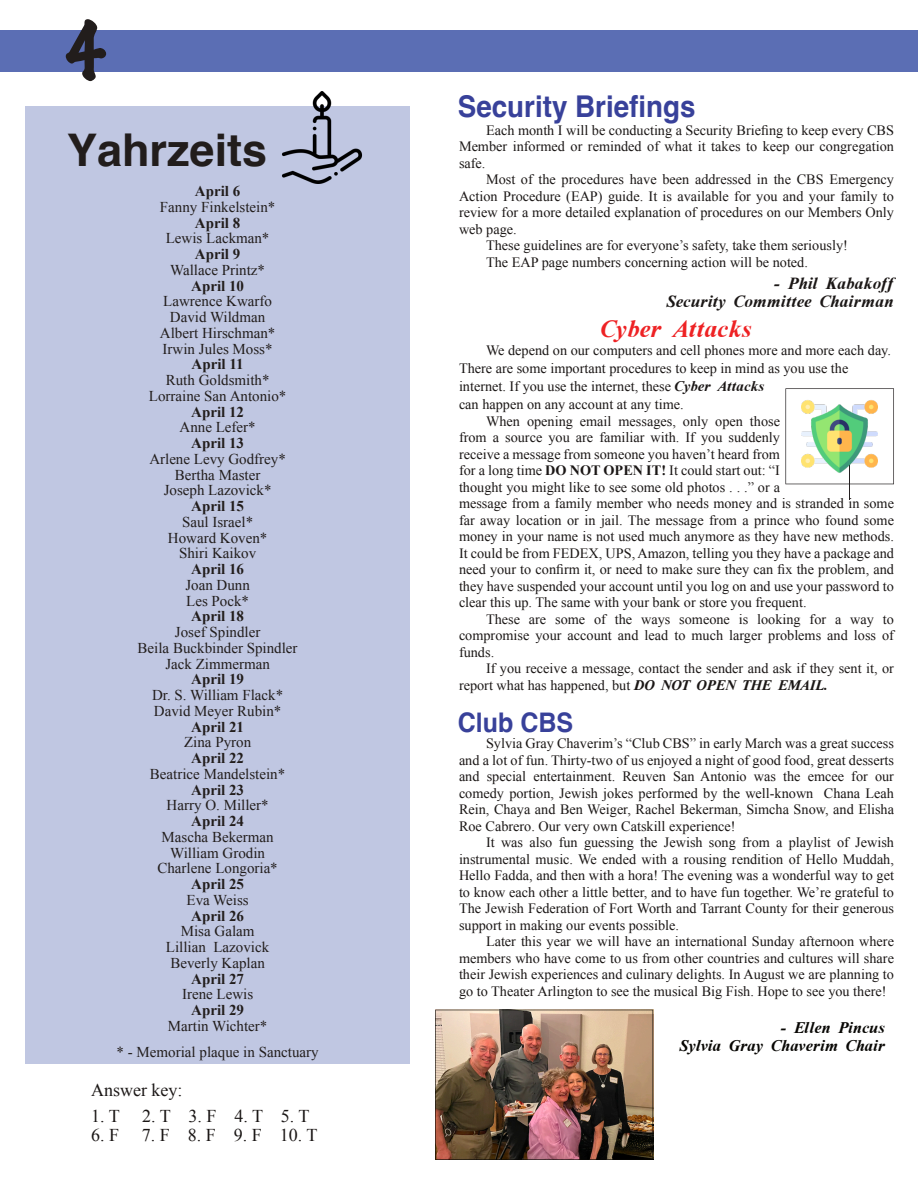
<style>
.page{position:relative;width:918px;height:1188px;background:#fff}
.page>*{position:absolute;margin:0;border:0;box-sizing:border-box;transform-origin:0 0}
.t1{font:100 72px "Marker Felt";color:#221d1c}
.t2{font:700 45px "Helvetica";color:#221d1c}
.t3{font:700 30px "Helvetica";color:#38419a;scale:.93 1}
.t4{font:700 27px "Helvetica";color:#38419a;scale:.93 1}
.t5{font:italic 700 24px "Time";color:#ee2224}
.t6{font:18px/26.2px "Times New Roman";color:#1b1716}
.t7{font:italic 700 16.5px/18px "Time";color:#1b1716;text-align:right}
.t8{font:italic 700 15.75px/18px "Time";color:#080704;text-align:right}
.t9{font:15px/15.8px "Times New Roman";color:#221d1c;text-align:center}
.t10{font:700 15px "Times New Roman";color:#221d1c}
.t11{font:14.25px/16.5px "Times New Roman";color:#1b1716;text-align:justify}
.s1{font-family:"Time";font-weight:700;font-style:italic}
.s2{font-weight:700}
</style>
<div class="page">
<div style="left:0;top:31px;width:918px;height:41px;background:#5b6eb4"></div>
<svg style="left:785px;top:388px;width:109px;height:96px"></svg>
<div style="left:25px;top:107px;width:385px;height:957px;background:#c0c7e2"></div>
<img style="left:276px;top:91px;width:92px;height:92px">
<img style="left:435px;top:1010px;width:218px;height:150px">
<h1 class="t1" style="left:65px;top:21px;width:43px">4</h1>
<h2 class="t2" style="left:67px;top:133px;width:202px">Yahrzeits</h2>
<p class="t10" style="left:195px;top:186px;width:47px">April 6</p>
<p class="t9" style="left:160px;top:200px;width:117px">Fanny Finkelstein*</p>
<p class="t10" style="left:195px;top:217px;width:47px">April 8</p>
<p class="t9" style="left:166px;top:232px;width:105px">Lewis Lackman*</p>
<p class="t10" style="left:195px;top:249px;width:47px">April 9</p>
<p class="t9" style="left:170px;top:263px;width:96px">Wallace Printz*</p>
<p class="t10" style="left:191px;top:280px;width:54px">April 10</p>
<p class="t9" style="left:160px;top:295px;width:117px">Lawrence Kwarfo<br>David Wildman<br>Albert Hirschman*<br>Irwin Jules Moss*</p>
<p class="t10" style="left:192px;top:359px;width:54px">April 11</p>
<p class="t9" style="left:149px;top:374px;width:139px">Ruth Goldsmith*<br>Lorraine San Antonio*</p>
<p class="t10" style="left:191px;top:406px;width:54px">April 12</p>
<p class="t9" style="left:180px;top:421px;width:78px">Anne Lefer*</p>
<p class="t10" style="left:191px;top:438px;width:54px">April 13</p>
<p class="t9" style="left:149px;top:452px;width:138px">Arlene Levy Godfrey*<br>Bertha Master<br>Joseph Lazovick*</p>
<p class="t10" style="left:191px;top:501px;width:54px">April 15</p>
<p class="t9" style="left:168px;top:515px;width:101px">Saul Israel*<br>Howard Koven*<br>Shiri Kaikov</p>
<p class="t10" style="left:191px;top:564px;width:54px">April 16</p>
<p class="t9" style="left:185px;top:578px;width:66px;text-align:left">Joan Dunn<br>Les Pock*</p>
<p class="t10" style="left:191px;top:611px;width:54px">April 18</p>
<p class="t9" style="left:138px;top:626px;width:161px">Josef Spindler<br>Beila Buckbinder Spindler<br>Jack Zimmerman</p>
<p class="t10" style="left:191px;top:674px;width:54px">April 19</p>
<p class="t9" style="left:152px;top:689px;width:133px;text-align:left">Dr. S. William Flack*<br>David Meyer Rubin*</p>
<p class="t10" style="left:191px;top:721px;width:54px">April 21</p>
<p class="t9" style="left:184px;top:736px;width:69px">Zina Pyron</p>
<p class="t10" style="left:191px;top:753px;width:54px">April 22</p>
<p class="t9" style="left:150px;top:767px;width:137px">Beatrice Mandelstein*</p>
<p class="t10" style="left:191px;top:784px;width:54px">April 23</p>
<p class="t9" style="left:167px;top:799px;width:104px">Harry O. Miller*</p>
<p class="t10" style="left:191px;top:816px;width:54px">April 24</p>
<p class="t9" style="left:157px;top:830px;width:122px">Mascha Bekerman<br>William Grodin<br>Charlene Longoria*</p>
<p class="t10" style="left:191px;top:879px;width:54px">April 25</p>
<p class="t9" style="left:187px;top:893px;width:64px">Eva Weiss</p>
<p class="t10" style="left:191px;top:910px;width:54px">April 26</p>
<p class="t9" style="left:166px;top:925px;width:105px">Misa Galam<br>Lillian Lazovick<br>Beverly Kaplan</p>
<p class="t10" style="left:191px;top:973px;width:54px">April 27</p>
<p class="t9" style="left:182px;top:988px;width:73px">Irene Lewis</p>
<p class="t10" style="left:191px;top:1005px;width:54px">April 29</p>
<p class="t9" style="left:117px;top:1014px;width:204px;line-height:26.2px">Martin Wichter*<br>* - Memorial plaque in Sanctuary</p>
<p class="t6" style="left:91px;top:1079px;width:220px">Answer key:<br>1.T 2.T 3.F 4.T 5.T</p>
<p class="t6" style="left:91px;top:1124px;width:30px">6. F</p>
<p class="t6" style="left:142px;top:1124px;width:177px">7.F 8.F 9.F 10.T</p>
<h3 class="t3" style="left:458px;top:94px;width:257px">Security Briefings</h3>
<p class="t11" style="left:459px;top:123px;width:437px;text-indent:27px">Each month I will be conducting a Security Briefing to keep every CBS Member informed or reminded of what it takes to keep our congregation safe.</p>
<p class="t11" style="left:486px;top:173px;width:410px">Most of the procedures have been addressed in the CBS Emergency</p>
<p class="t11" style="left:459px;top:189px;width:437px">Action Procedure (EAP) guide. It is available for you and your family to</p>
<p class="t11" style="left:459px;top:206px;width:437px">review for a more detailed explanation of procedures on our Members Only</p>
<p class="t11" style="left:459px;top:222px;width:59px">web page.</p>
<p class="t11" style="left:486px;top:239px;width:363px">These guidelines are for everyone’s safety, take them seriously!</p>
<p class="t11" style="left:486px;top:255px;width:323px">The EAP page numbers concerning action will be noted.</p>
<p class="t7" style="left:666px;top:276px;width:229px">- Phil Kabakoff<br>Security Committee Chairman</p>
<h3 class="t5" style="left:601px;top:319px;width:153px">Cyber Attacks</h3>
<p class="t11" style="left:459px;top:343px;width:434px;line-height:18px;text-align:left;text-indent:27px">We depend on our computers and cell phones more and more each day.<br>There are some important procedures to keep in mind as you use the internet. If you use the internet, these <span class="s1">Cyber Attacks<br></span>can happen on any account at any time.</p>
<p class="t11" style="left:459px;top:414px;width:437px;text-align:left;text-indent:27px">When opening email messages, only open those<br>from a source you are familiar with. If you suddenly<br>receive a message from someone you haven’t heard from<br>for a long time <span class="s2">DO NOT OPEN IT!</span> It could start out: “I<br>thought you might like to see some old photos . . .” or a<br>message from a family member who needs money and is stranded in some far away location or in jail. The message from a prince who found some money in your name is not used much anymore as they have new methods.<br>It could be from FEDEX, UPS, Amazon, telling you they have a package and need your to confirm it, or need to make sure they can fix the problem, and they have suspended your account until you log on and use your password to clear this up. The same with your bank or store you frequent.</p>
<p class="t11" style="left:459px;top:612px;width:437px;text-indent:27px">These are some of the ways someone is looking for a way to compromise your account and lead to much larger problems and loss of funds.</p>
<p class="t11" style="left:459px;top:662px;width:437px;text-indent:27px">If you receive a message, contact the sender and ask if they sent it, or report what has happened, but <span class="s1">DO NOT OPEN THE EMAIL.</span></p>
<h3 class="t4" style="left:458px;top:711px;width:125px">Club CBS</h3>
<p class="t11" style="left:459px;top:737px;width:437px;text-indent:27px">Sylvia Gray Chaverim’s “Club CBS” in early March was a great success and a lot of fun. Thirty-two of us enjoyed a night of good food, great desserts and special entertainment. Reuven San Antonio was the emcee for our comedy portion, Jewish jokes performed by the well-known Chana Leah Rein, Chaya and Ben Weiger, Rachel Bekerman, Simcha Snow, and Elisha Roe Cabrero. Our very own Catskill experience!</p>
<p class="t11" style="left:459px;top:836px;width:437px;text-indent:27px">It was also fun guessing the Jewish song from a playlist of Jewish instrumental music. We ended with a rousing rendition of Hello Muddah, Hello Fadda, and then with a hora! The evening was a wonderful way to get to know each other a little better, and to have fun together. We’re grateful to The Jewish Federation of Fort Worth and Tarrant County for their generous support in making our events possible.</p>
<p class="t11" style="left:459px;top:935px;width:437px;text-indent:27px">Later this year we will have an international Sunday afternoon where members who have come to us from other countries and cultures will share their Jewish experiences and culinary delights. In August we are planning to go to Theater Arlington to see the musical Big Fish. Hope to see you there!</p>
<p class="t8" style="left:679px;top:1019px;width:208px">- Ellen Pincus<br>Sylvia Gray Chaverim Chair</p>
</div>
